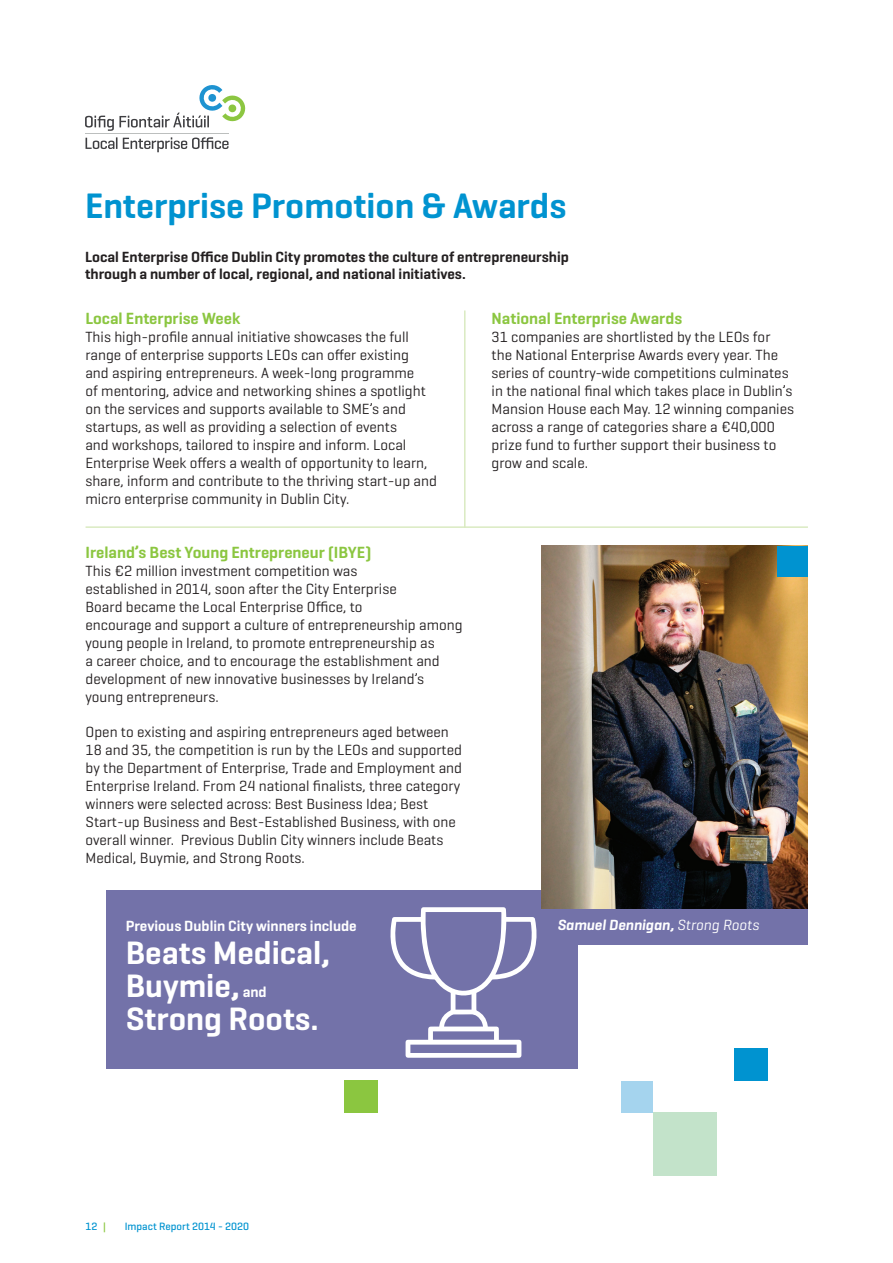
<style>
.page{position:relative;width:893px;height:1263px;background:#fff}
.page>*{position:absolute;margin:0;border:0;box-sizing:border-box;transform-origin:0 0}
.t1{font:600 36px "Geogrotesque";color:#0093d0}
.t2{font:600 33px/33px "Geogrotesque";color:#fff}
.t3{font:600 16.5px "Geogrotesque";color:#8bc640}
.t4{font:15px/18px "Geogrotesque";color:#231f20}
.t5{font:600 15px/16.5px "Geogrotesque";color:#231f20}
.t6{font:600 15px "Geogrotesque";color:#fff}
.t7{font:italic 600 15px "Geogrotesque";color:#fff}
.t8{font:500 10.8px "Geogrotesque";color:#0093d0}
.s1{font-size:15px}
.s2{font-weight:400}
.s3{color:#8bc640}
</style>
<div class="page">
<hr style="left:85px;top:133px;width:143px;height:1px;background:#bcbfbe">
<svg style="left:86px;top:137px;width:31px;height:12px"></svg>
<svg style="left:123px;top:137px;width:106px;height:15px"></svg>
<svg style="left:85px;top:85px;width:161px;height:46px"></svg>
<div style="left:106px;top:890px;width:472px;height:179px;background:#7372a9"></div>
<svg style="left:390px;top:907px;width:147px;height:151px"></svg>
<img style="left:542px;top:546px;width:266px;height:363px">
<hr style="left:86px;top:526px;width:722px;height:2px;background:#daeac1">
<hr style="left:464px;top:310px;width:2px;height:218px;background:#daeac1">
<div style="left:621px;top:1081px;width:32px;height:32px;background:#a5d4ee"></div>
<div style="left:653px;top:1112px;width:64px;height:64px;background:#c3e3ca"></div>
<div style="left:734px;top:1048px;width:33px;height:33px;background:#0093d0"></div>
<div style="left:344px;top:1080px;width:33px;height:33px;background:#8bc640"></div>
<div style="left:542px;top:909px;width:266px;height:35px;background:#7372a9"></div>
<div style="left:777px;top:546px;width:31px;height:30px;background:#0093d0"></div>
<h1 class="t1" style="left:85px;top:184px;width:483px">Enterprise Promotion &amp; Awards</h1>
<p class="t5" style="left:85px;top:248px;width:485px">Local Enterprise Office Dublin City promotes the culture of entrepreneurship through a number of local, regional, and national initiatives.</p>
<p class="t3" style="left:85px;top:308px;width:156px">Local Enterprise Week</p>
<p class="t4" style="left:85px;top:328px;width:353px">This high-profile annual initiative showcases the full range of enterprise supports LEOs can offer existing<br>and aspiring entrepreneurs. A week-long programme<br>of mentoring, advice and networking shines a spotlight on the services and supports available to SME’s and startups, as well as providing a selection of events<br>and workshops, tailored to inspire and inform. Local Enterprise Week offers a wealth of opportunity to learn, share, inform and contribute to the thriving start-up and micro enterprise community in Dublin City.</p>
<p class="t3" style="left:86px;top:542px;width:287px">Ireland’s Best Young Entrepreneur (IBYE)</p>
<p class="t4" style="left:86px;top:562px;width:379px">This €2 million investment competition was<br>established in 2014, soon after the City Enterprise<br>Board became the Local Enterprise Office, to<br>encourage and support a culture of entrepreneurship among young people in Ireland, to promote entrepreneurship as<br>a career choice, and to encourage the establishment and development of new innovative businesses by Ireland’s young entrepreneurs.</p>
<p class="t4" style="left:86px;top:722px;width:378px">Open to existing and aspiring entrepreneurs aged between 18 and 35, the competition is run by the LEOs and supported by the Department of Enterprise, Trade and Employment and Enterprise Ireland. From 24 national finalists, three category winners were selected across: Best Business Idea; Best Start-up Business and Best-Established Business, with one overall winner. Previous Dublin City winners include Beats Medical, Buymie, and Strong Roots.</p>
<p class="t6" style="left:126px;top:916px;width:232px">Previous Dublin City winners include</p>
<h2 class="t2" style="left:126px;top:935px;width:206px">Beats Medical,<br>Buymie, <span class="s1">and<br></span>Strong Roots.</h2>
<p class="t3" style="left:492px;top:308px;width:192px">National Enterprise Awards</p>
<p class="t4" style="left:492px;top:328px;width:304px">31 companies are shortlisted by the LEOs for the National Enterprise Awards every year. The series of country-wide competitions culminates in the national final which takes place in Dublin’s Mansion House each May. 12 winning companies across a range of categories share a €40,000 prize fund to further support their business to grow and scale.</p>
<p class="t7" style="left:557px;top:915px;width:203px">Samuel Dennigan, <span class="s2">Strong Roots</span></p>
<p class="t8" style="left:85px;top:1219px;width:22px">12 <span class="s3">|</span></p>
<p class="t8" style="left:125px;top:1219px;width:126px">Impact Report 2014 - 2020</p>
</div>
